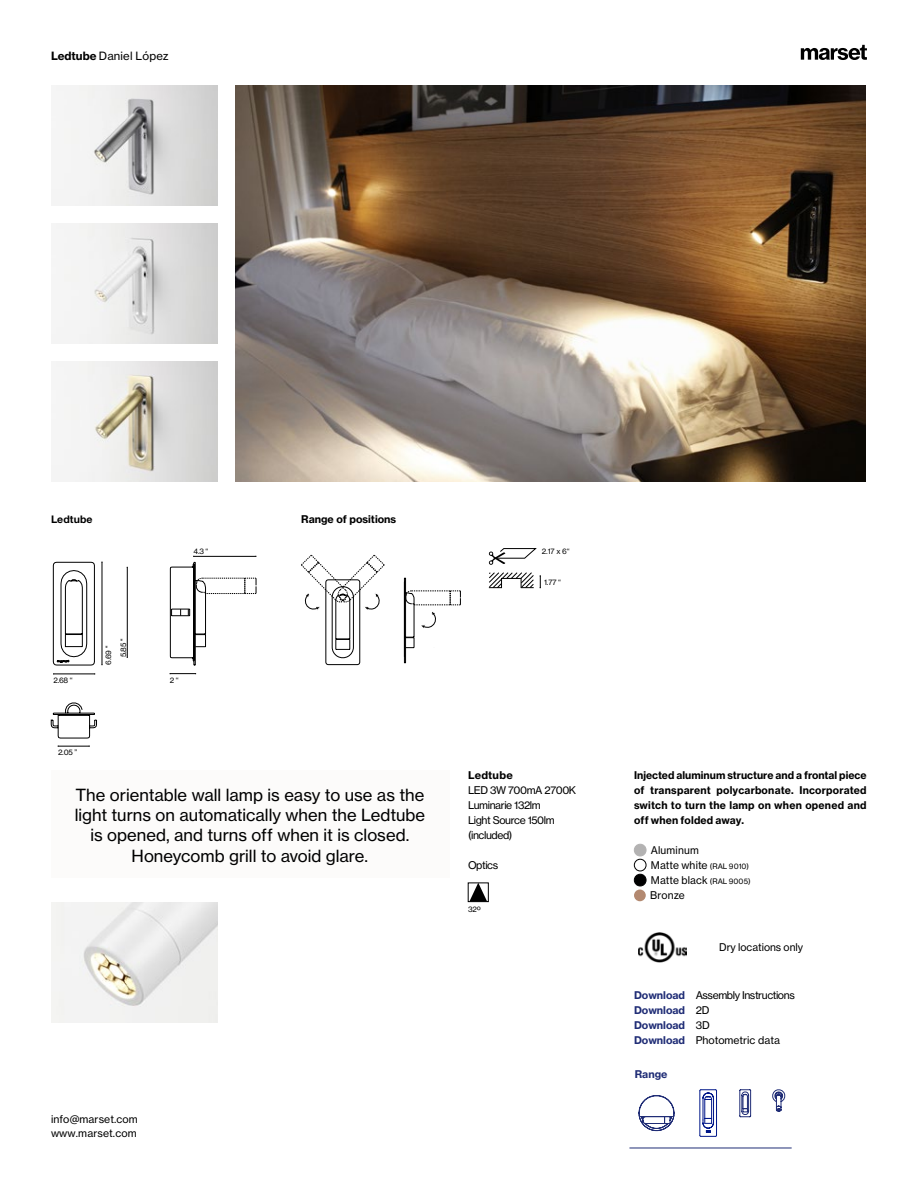
<style>
.page{position:relative;width:918px;height:1188px;background:#fff}
.page>*{position:absolute;margin:0;border:0;box-sizing:border-box;transform-origin:0 0}
.t1{font:16.5px/20.2px "N Haas Grotesk TX Pro 55 Rg";color:#000;text-align:center}
.t2{font:11.25px "N Haas Grotesk TX Pro 55 Rg";letter-spacing:.015em;color:#000}
.t3{font:10.5px/15px "N Haas Grotesk TX Pro 75 Bd";letter-spacing:.02em;color:#000;text-align:justify}
.t4{font:10.5px/15px "N Haas Grotesk TX Pro 55 Rg";letter-spacing:-.04em;color:#000}
.t5{font:10.5px/13.5px "N Haas Grotesk TX Pro 55 Rg";color:#000}
.t6{font:10.5px/15px "N Haas Grotesk TX Pro 55 Rg";letter-spacing:.02em;color:#000}
.t7{font:10.5px/15px "N Haas Grotesk TX Pro 75 Bd";color:#202d76}
.t8{font:10.5px "N Haas Grotesk TX Pro 75 Bd";color:#000}
.t9{font:700 10.5px "Helvetica Neue LT Std";letter-spacing:.01em;color:#000}
.t10{font:7.5px/15px "N Haas Grotesk TX Pro 55 Rg";letter-spacing:-.03em;color:#000}
.s1{font-family:"N Haas Grotesk TX Pro 75 Bd"}
.s2{font-size:7.5px}
.s3{font-family:"N Haas Grotesk TX Pro 75 Bd";color:#202d76}
.s4{font-family:"N Haas Grotesk TX Pro 55 Rg";color:#000}
</style>
<div class="page">
<div style="left:634px;top:844px;width:12px;height:12px;background:#b3b2b2;border-radius:50%"></div>
<div style="left:634px;top:844px;width:12px;height:12px;border:1px solid #b3b2b2;border-radius:50%"></div>
<div style="left:634px;top:859px;width:12px;height:12px;border:1px solid #000;border-radius:50%"></div>
<div style="left:634px;top:874px;width:12px;height:12px;background:#000;border-radius:50%"></div>
<div style="left:634px;top:874px;width:12px;height:12px;border:1px solid #000;border-radius:50%"></div>
<div style="left:634px;top:890px;width:12px;height:11px;background:#b38970;border-radius:50%"></div>
<div style="left:51px;top:771px;width:399px;height:107px;background:#fcfbfa"></div>
<img style="left:638px;top:933px;width:48px;height:29px">
<svg style="left:801px;top:45px;width:66px;height:15px"></svg>
<svg style="left:404px;top:578px;width:57px;height:85px"></svg>
<svg style="left:301px;top:555px;width:84px;height:110px"></svg>
<hr style="left:127px;top:567px;width:1px;height:90px;background:#000">
<svg style="left:51px;top:562px;width:52px;height:177px"></svg>
<hr style="left:58px;top:746px;width:31px;height:1px;background:#000">
<svg style="left:489px;top:548px;width:48px;height:17px"></svg>
<svg style="left:489px;top:572px;width:45px;height:17px"></svg>
<svg style="left:540px;top:576px;width:1px;height:12px"></svg>
<svg style="left:170px;top:673px;width:26px;height:1px"></svg>
<svg style="left:170px;top:556px;width:87px;height:110px"></svg>
<img style="left:236px;top:85px;width:630px;height:396px">
<img style="left:51px;top:85px;width:167px;height:120px">
<img style="left:51px;top:223px;width:167px;height:120px">
<img style="left:51px;top:361px;width:167px;height:120px">
<img style="left:51px;top:902px;width:167px;height:120px">
<hr style="left:630px;top:1148px;width:161px;height:1px;background:#202d76">
<svg style="left:638px;top:1095px;width:37px;height:37px"></svg>
<svg style="left:699px;top:1089px;width:18px;height:48px"></svg>
<svg style="left:739px;top:1089px;width:12px;height:28px"></svg>
<svg style="left:772px;top:1089px;width:14px;height:23px"></svg>
<div style="left:468px;top:883px;width:21px;height:19px;border:1px solid #000"></div>
<svg style="left:469px;top:883px;width:18px;height:19px"></svg>
<p class="t2" style="left:51px;top:49px;width:119px"><span class="s1">Ledtube</span> Daniel López</p>
<p class="t9" style="left:51px;top:513px;width:43px">Ledtube</p>
<p class="t8" style="left:301px;top:513px;width:97px">Range of positions</p>
<p class="t10" style="left:54px;top:672px;width:21px">2.68 ‘‘</p>
<p class="t10" style="left:58px;top:745px;width:21px">2.05 ’’</p>
<p class="t10" style="left:101px;top:657px;width:20px;text-indent:-7px;rotate:-90deg">6.69 ‘‘<br>5.85 ‘‘</p>
<p class="t10" style="left:194px;top:544px;width:16px">4.3 ‘‘</p>
<p class="t10" style="left:170px;top:673px;width:10px">2 ‘‘</p>
<h1 class="t1" style="left:75px;top:785px;width:352px">The orientable wall lamp is easy to use as the light turns on automatically when the Ledtube is opened, and turns off when it is closed.<br>Honeycomb grill to avoid glare.</h1>
<p class="t10" style="left:542px;top:544px;width:29px">2.17 x 6‘‘</p>
<p class="t10" style="left:544px;top:574px;width:19px">1.77 ‘‘</p>
<p class="t3" style="left:468px;top:768px;width:46px">Ledtube</p>
<p class="t4" style="left:468px;top:783px;width:110px">LED 3W 700mA 2700K<br>Luminarie 132lm<br>Light Source 150lm (included)</p>
<p class="t5" style="left:468px;top:859px;width:32px">Optics</p>
<p class="t10" style="left:468px;top:902px;width:14px">32º</p>
<p class="t5" style="left:51px;top:1113px;width:88px">info@marset.com www.marset.com</p>
<p class="t3" style="left:634px;top:768px;width:234px">Injected aluminum structure and a frontal piece of transparent polycarbonate. Incorporated switch to turn the lamp on when opened and off when folded away.</p>
<p class="t6" style="left:650px;top:843px;width:102px">Aluminum<br>Matte white <span class="s2">(RAL 9010)<br></span>Matte black <span class="s2">(RAL 9005)<br></span>Bronze</p>
<p class="t5" style="left:719px;top:940px;width:86px">Dry locations only</p>
<p class="t4" style="left:634px;top:988px;width:162px"><span class="s3">Download</span> Assembly Instructions</p>
<p class="t7" style="left:634px;top:1003px;width:77px">Download <span class="s4">2D<br></span>Download <span class="s4">3D</span></p>
<p class="t5" style="left:634px;top:1034px;width:148px"><span class="s3">Download</span> Photometric data</p>
<p class="t7" style="left:635px;top:1067px;width:34px">Range</p>
</div>
